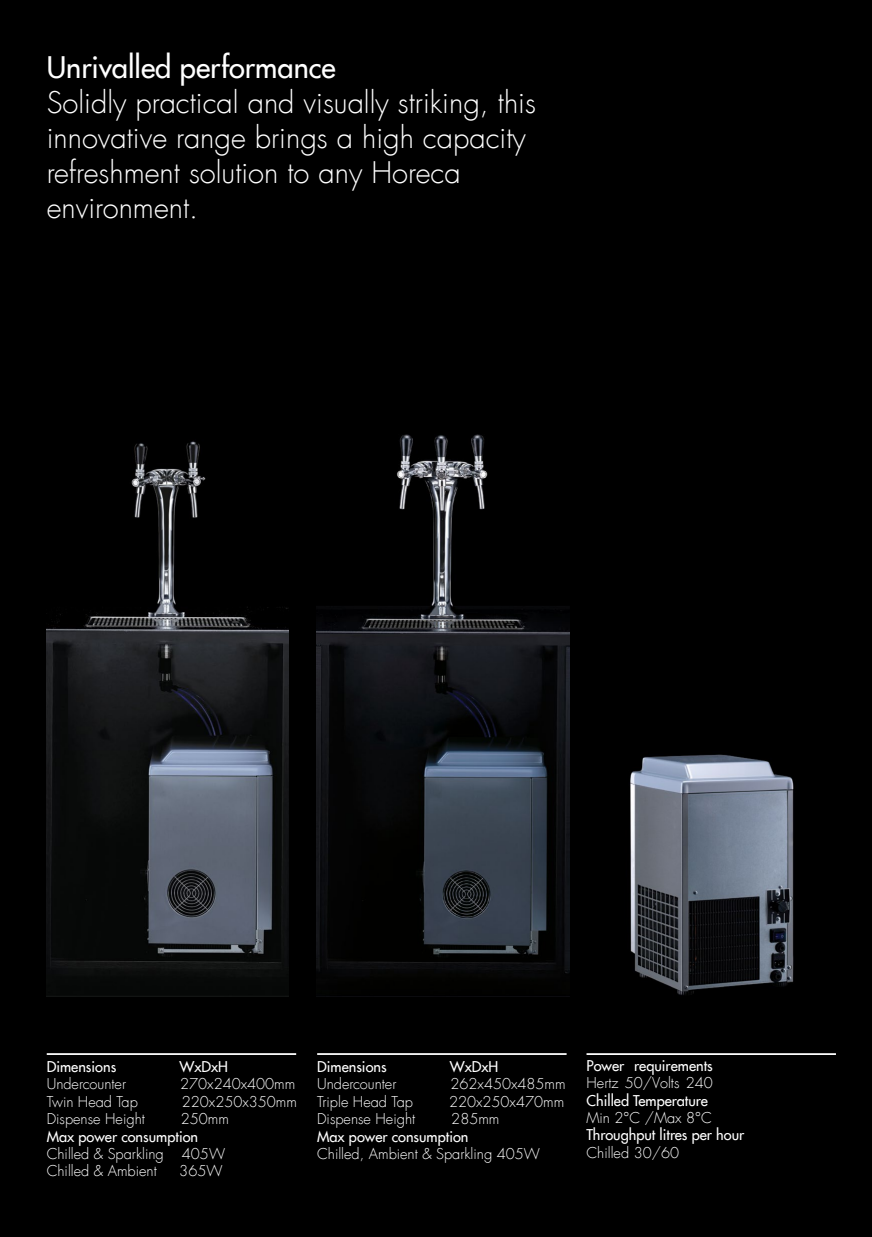
<style>
.page{position:relative;width:872px;height:1237px;background:#fff}
.page>*{position:absolute;margin:0;border:0;box-sizing:border-box;transform-origin:0 0}
.t1{font:300 29.1px/34.9px "Futura Com";color:#fff}
.t2{font:500 29.1px "Futura Com";color:#fff}
.t3{font:300 14.55px/17.4px "Futura Com";color:#fff}
.t4{font:500 14.55px "Futura Com";color:#fff}
</style>
<div class="page">
<div style="left:0;top:0;width:872px;height:1236px;background:#000"></div>
<hr style="left:317px;top:1053px;width:249px;height:2px;background:#fff">
<hr style="left:47px;top:1053px;width:249px;height:2px;background:#fff">
<img style="left:630px;top:754px;width:206px;height:301px">
<img style="left:316px;top:434px;width:253px;height:540px">
<img style="left:47px;top:441px;width:241px;height:555px">
<hr style="left:586px;top:1053px;width:249px;height:2px;background:#fff">
<h1 class="t2" style="left:47px;top:46px;width:290px">Unrivalled performance</h1>
<h1 class="t1" style="left:47px;top:85px;width:490px">Solidly practical and visually striking, this innovative range brings a high capacity refreshment solution to any Horeca environment.</h1>
<p class="t4" style="left:47px;top:1055px;width:71px">Dimensions</p>
<p class="t4" style="left:179px;top:1055px;width:50px">WxDxH</p>
<p class="t3" style="left:47px;top:1075px;width:81px">Undercounter</p>
<p class="t3" style="left:180px;top:1075px;width:117px">270x240x400mm</p>
<p class="t3" style="left:47px;top:1092px;width:93px">Twin Head Tap</p>
<p class="t3" style="left:182px;top:1092px;width:117px">220x250x350mm</p>
<p class="t3" style="left:47px;top:1110px;width:100px">Dispense Height</p>
<p class="t3" style="left:181px;top:1110px;width:50px">250mm</p>
<p class="t4" style="left:47px;top:1125px;width:153px">Max power consumption</p>
<p class="t3" style="left:47px;top:1145px;width:180px">Chilled &amp; Sparkling 405W<br>Chilled &amp; Ambient</p>
<p class="t3" style="left:179px;top:1162px;width:45px">365W</p>
<p class="t4" style="left:317px;top:1055px;width:71px">Dimensions</p>
<p class="t4" style="left:450px;top:1055px;width:50px">WxDxH</p>
<p class="t3" style="left:317px;top:1075px;width:81px">Undercounter</p>
<p class="t3" style="left:450px;top:1075px;width:117px">262x450x485mm</p>
<p class="t3" style="left:317px;top:1092px;width:97px">Triple Head Tap</p>
<p class="t3" style="left:449px;top:1092px;width:117px">220x250x470mm</p>
<p class="t3" style="left:317px;top:1110px;width:100px">Dispense Height</p>
<p class="t3" style="left:451px;top:1110px;width:50px">285mm</p>
<p class="t4" style="left:317px;top:1125px;width:153px">Max power consumption</p>
<p class="t3" style="left:317px;top:1145px;width:224px">Chilled, Ambient &amp; Sparkling 405W</p>
<p class="t4" style="left:586px;top:1054px;width:128px">Power requirements</p>
<p class="t3" style="left:586px;top:1074px;width:128px">Hertz 50/Volts 240</p>
<p class="t4" style="left:586px;top:1089px;width:123px">Chilled Temperature</p>
<p class="t3" style="left:586px;top:1109px;width:127px">Min 2°C /Max 8°C</p>
<p class="t4" style="left:586px;top:1124px;width:159px">Throughput litres per hour</p>
<p class="t3" style="left:586px;top:1144px;width:94px">Chilled 30/60</p>
</div>
